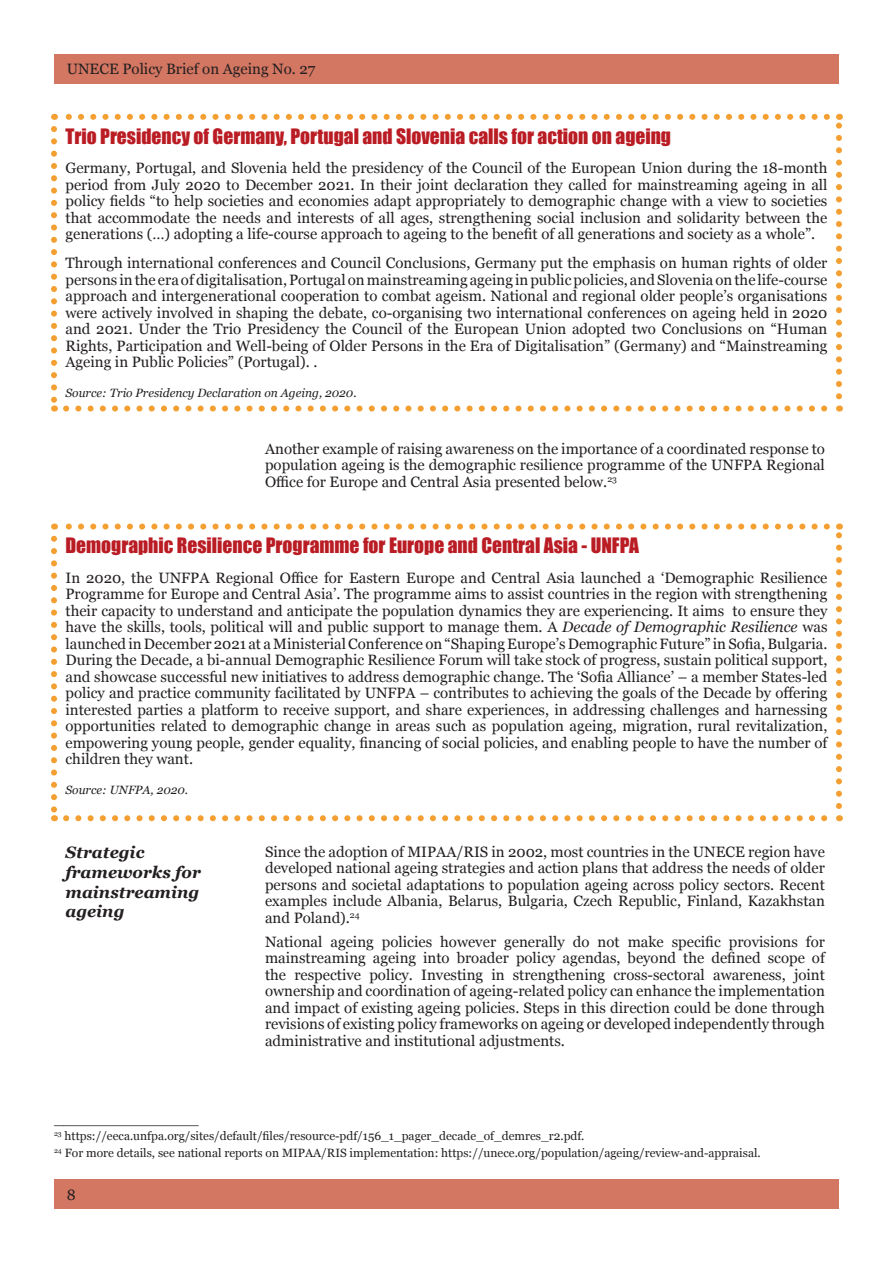
<style>
.page{position:relative;width:893px;height:1263px;background:#fff}
.page>*{position:absolute;margin:0;border:0;box-sizing:border-box;transform-origin:0 0}
.t1{font:19.5px "Impact";color:#ba1c24}
.t2{font:italic 700 16.5px/19.8px "Georgia";color:#231f20}
.t3{font:15px/16.5px "Georgia";color:#231f20;text-align:justify}
.t4{font:12px/16.5px "Georgia";color:#231f20}
.t5{font:italic 12px "Georgia";color:#231f20}
.s1{font-style:italic}
</style>
<div class="page">
<div style="left:54px;top:54px;width:785px;height:29px;background:#d37662"></div>
<div style="left:54px;top:1180px;width:785px;height:29px;background:#d37662"></div>
<svg style="left:66px;top:815px;width:762px;height:6px"></svg>
<svg style="left:51px;top:539px;width:6px;height:282px"></svg>
<svg style="left:836px;top:523px;width:6px;height:283px"></svg>
<svg style="left:54px;top:523px;width:773px;height:6px"></svg>
<svg style="left:66px;top:405px;width:762px;height:6px"></svg>
<svg style="left:51px;top:129px;width:6px;height:282px"></svg>
<svg style="left:836px;top:114px;width:6px;height:282px"></svg>
<svg style="left:54px;top:114px;width:773px;height:6px"></svg>
<p class="t3" style="left:67px;top:60px;width:250px">UNECE Policy Brief on Ageing No. 27</p>
<h1 class="t1" style="left:66px;top:121px;width:607px">Trio Presidency of Germany, Portugal and Slovenia calls for action on ageing</h1>
<p class="t3" style="left:66px;top:159px;width:763px">Germany, Portugal, and Slovenia held the presidency of the Council of the European Union during the 18-month period from July 2020 to December 2021. In their joint declaration they called for mainstreaming ageing in all policy fields “to help societies and economies adapt appropriately to demographic change with a view to societies that accommodate the needs and interests of all ages, strengthening social inclusion and solidarity between the generations (…) adopting a life-course approach to ageing to the benefit of all generations and society as a whole”.</p>
<p class="t3" style="left:66px;top:254px;width:763px">Through international conferences and Council Conclusions, Germany put the emphasis on human rights of older persons in the era of digitalisation, Portugal on mainstreaming ageing in public policies, and Slovenia on the life-course approach and intergenerational cooperation to combat ageism. National and regional older people’s organisations were actively involved in shaping the debate, co-organising two international conferences on ageing held in 2020 and 2021. Under the Trio Presidency the Council of the European Union adopted two Conclusions on “Human Rights, Participation and Well-being of Older Persons in the Era of Digitalisation” (Germany) and “Mainstreaming Ageing in Public Policies” (Portugal). .</p>
<p class="t5" style="left:66px;top:384px;width:293px">Source: Trio Presidency Declaration on Ageing, 2020.</p>
<p class="t3" style="left:265px;top:440px;width:561px">Another example of raising awareness on the importance of a coordinated response to population ageing is the demographic resilience programme of the UNFPA Regional Office for Europe and Central Asia presented below.<sup>23</sup></p>
<h1 class="t1" style="left:66px;top:531px;width:575px">Demographic Resilience Programme for Europe and Central Asia - UNFPA</h1>
<p class="t3" style="left:66px;top:569px;width:763px">In 2020, the UNFPA Regional Office for Eastern Europe and Central Asia launched a ‘Demographic Resilience Programme for Europe and Central Asia’. The programme aims to assist countries in the region with strengthening their capacity to understand and anticipate the population dynamics they are experiencing. It aims to ensure they have the skills, tools, political will and public support to manage them. A <span class="s1">Decade of Demographic Resilience</span> was launched in December 2021 at a Ministerial Conference on “Shaping Europe’s Demographic Future” in Sofia, Bulgaria.<br>During the Decade, a bi-annual Demographic Resilience Forum will take stock of progress, sustain political support, and showcase successful new initiatives to address demographic change. The ‘Sofia Alliance’ – a member States-led policy and practice community facilitated by UNFPA – contributes to achieving the goals of the Decade by offering interested parties a platform to receive support, and share experiences, in addressing challenges and harnessing opportunities related to demographic change in areas such as population ageing, migration, rural revitalization, empowering young people, gender equality, financing of social policies, and enabling people to have the number of children they want.</p>
<p class="t5" style="left:66px;top:781px;width:124px">Source: UNFPA, 2020.</p>
<p class="t2" style="left:65px;top:841px;width:137px">Strategic frameworks for mainstreaming ageing</p>
<p class="t3" style="left:265px;top:843px;width:561px">Since the adoption of MIPAA/RIS in 2002, most countries in the UNECE region have developed national ageing strategies and action plans that address the needs of older persons and societal adaptations to population ageing across policy sectors. Recent examples include Albania, Belarus, Bulgaria, Czech Republic, Finland, Kazakhstan and Poland).<sup>24</sup></p>
<p class="t3" style="left:265px;top:932px;width:561px">National ageing policies however generally do not make specific provisions for mainstreaming ageing into broader policy agendas, beyond the defined scope of the respective policy. Investing in strengthening cross-sectoral awareness, joint ownership and coordination of ageing-related policy can enhance the implementation and impact of existing ageing policies. Steps in this direction could be done through revisions of existing policy frameworks on ageing or developed independently through administrative and institutional adjustments.</p>
<p class="t3" style="left:54px;top:1109px;width:146px">_______________</p>
<p class="t4" style="left:54px;top:1127px;width:708px"><sup>23</sup> https://eeca.unfpa.org/sites/default/files/resource-pdf/156_1_pager_decade_of_demres_r2.pdf.<br><sup>24</sup> For more details, see national reports on MIPAA/RIS implementation: https://unece.org/population/ageing/review-and-appraisal.</p>
<p class="t3" style="left:67px;top:1186px;width:10px">8</p>
</div>
